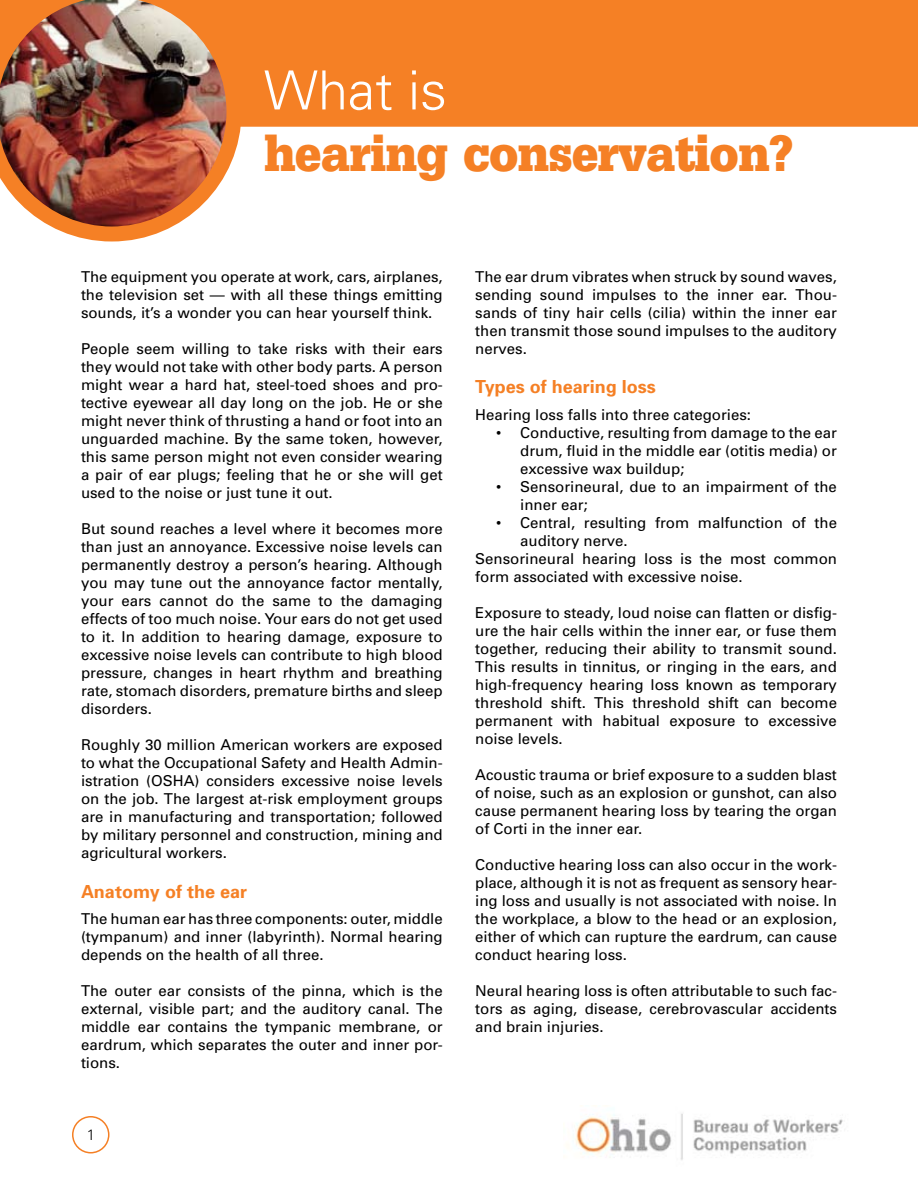
<style>
.page{position:relative;width:918px;height:1188px;background:#fff}
.page>*{position:absolute;margin:0;border:0;box-sizing:border-box;transform-origin:0 0}
.t1{font:300 54px "Univers";color:#fff}
.t2{font:700 52.8px "Serifa BEFOP";letter-spacing:-.02em;color:#f58025;scale:.91 1}
.t3{font:700 18px "Univers";color:#f58025}
.t4{font:15px/18px "Univers";color:#000;text-align:justify}
</style>
<div class="page">
<div style="left:242px;top:0;width:676px;height:127px;background:#f58025"></div>
<div style="left:72px;top:1116px;width:38px;height:38px;border:2px solid #f58025;border-radius:50%"></div>
<img style="left:0;top:0;width:242px;height:242px">
<img style="left:575px;top:1113px;width:268px;height:47px">
<h1 class="t1" style="left:264px;top:58px;width:185px">What is</h1>
<h2 class="t2" style="left:264px;top:122px;width:583px">hearing conservation?</h2>
<p class="t4" style="left:81px;top:268px;width:363px">The equipment you operate at work, cars, airplanes, the television set — with all these things emitting sounds, it’s a wonder you can hear yourself think.</p>
<p class="t4" style="left:81px;top:340px;width:363px">People seem willing to take risks with their ears they would not take with other body parts. A person might wear a hard hat, steel-toed shoes and pro&shy;tective eyewear all day long on the job. He or she might never think of thrusting a hand or foot into an unguarded machine. By the same token, however, this same person might not even consider wearing a pair of ear plugs; feeling that he or she will get used to the noise or just tune it out.</p>
<p class="t4" style="left:81px;top:520px;width:363px">But sound reaches a level where it becomes more than just an annoyance. Excessive noise levels can permanently destroy a person’s hearing. Although you may tune out the annoyance factor mentally, your ears cannot do the same to the damaging effects of too much noise. Your ears do not get used to it. In addition to hearing damage, exposure to excessive noise levels can contribute to high blood pressure, changes in heart rhythm and breathing rate, stomach disorders, premature births and sleep disorders.</p>
<p class="t4" style="left:81px;top:736px;width:363px">Roughly 30 million American workers are exposed to what the Occupational Safety and Health Admin&shy;istration (OSHA) considers excessive noise levels on the job. The largest at-risk employment groups are in manufacturing and transportation; followed by military personnel and construction, mining and agricultural workers.</p>
<p class="t3" style="left:81px;top:880px;width:168px">Anatomy of the ear</p>
<p class="t4" style="left:81px;top:910px;width:363px">The human ear has three components: outer, middle (tympanum) and inner (labyrinth). Normal hearing depends on the health of all three.</p>
<p class="t4" style="left:81px;top:982px;width:363px">The outer ear consists of the pinna, which is the external, visible part; and the auditory canal. The middle ear contains the tympanic membrane, or eardrum, which separates the outer and inner por&shy;tions.</p>
<p class="t4" style="left:475px;top:267px;width:363px">The ear drum vibrates when struck by sound waves, sending sound impulses to the inner ear. Thou&shy;sands of tiny hair cells (cilia) within the inner ear then transmit those sound impulses to the auditory nerves.</p>
<p class="t3" style="left:475px;top:375px;width:182px">Types of hearing loss</p>
<p class="t4" style="left:475px;top:405px;width:277px">Hearing loss falls into three categories:</p>
<p class="t4" style="left:520px;top:423px;width:318px;text-indent:-24px">• Conductive, resulting from damage to the ear drum, fluid in the middle ear (otitis media) or excessive wax buildup;</p>
<p class="t4" style="left:520px;top:477px;width:318px;text-indent:-24px">• Sensorineural, due to an impairment of the inner ear;</p>
<p class="t4" style="left:496px;top:513px;width:342px">• Central, resulting from malfunction of the</p>
<p class="t4" style="left:520px;top:531px;width:109px">auditory nerve.</p>
<p class="t4" style="left:475px;top:549px;width:363px">Sensorineural hearing loss is the most common</p>
<p class="t4" style="left:475px;top:567px;width:269px">form associated with excessive noise.</p>
<p class="t4" style="left:475px;top:603px;width:363px">Exposure to steady, loud noise can flatten or disfig&shy;ure the hair cells within the inner ear, or fuse them together, reducing their ability to transmit sound.<br>This results in tinnitus, or ringing in the ears, and high-frequency hearing loss known as temporary threshold shift. This threshold shift can become permanent with habitual exposure to excessive noise levels.</p>
<p class="t4" style="left:475px;top:765px;width:363px">Acoustic trauma or brief exposure to a sudden blast of noise, such as an explosion or gunshot, can also cause permanent hearing loss by tearing the organ of Corti in the inner ear.</p>
<p class="t4" style="left:475px;top:855px;width:363px">Conductive hearing loss can also occur in the work&shy;place, although it is not as frequent as sensory hear&shy;ing loss and usually is not associated with noise. In the workplace, a blow to the head or an explosion, either of which can rupture the eardrum, can cause conduct hearing loss.</p>
<p class="t4" style="left:475px;top:981px;width:363px">Neural hearing loss is often attributable to such fac&shy;tors as aging, disease, cerebrovascular accidents and brain injuries.</p>
</div>
